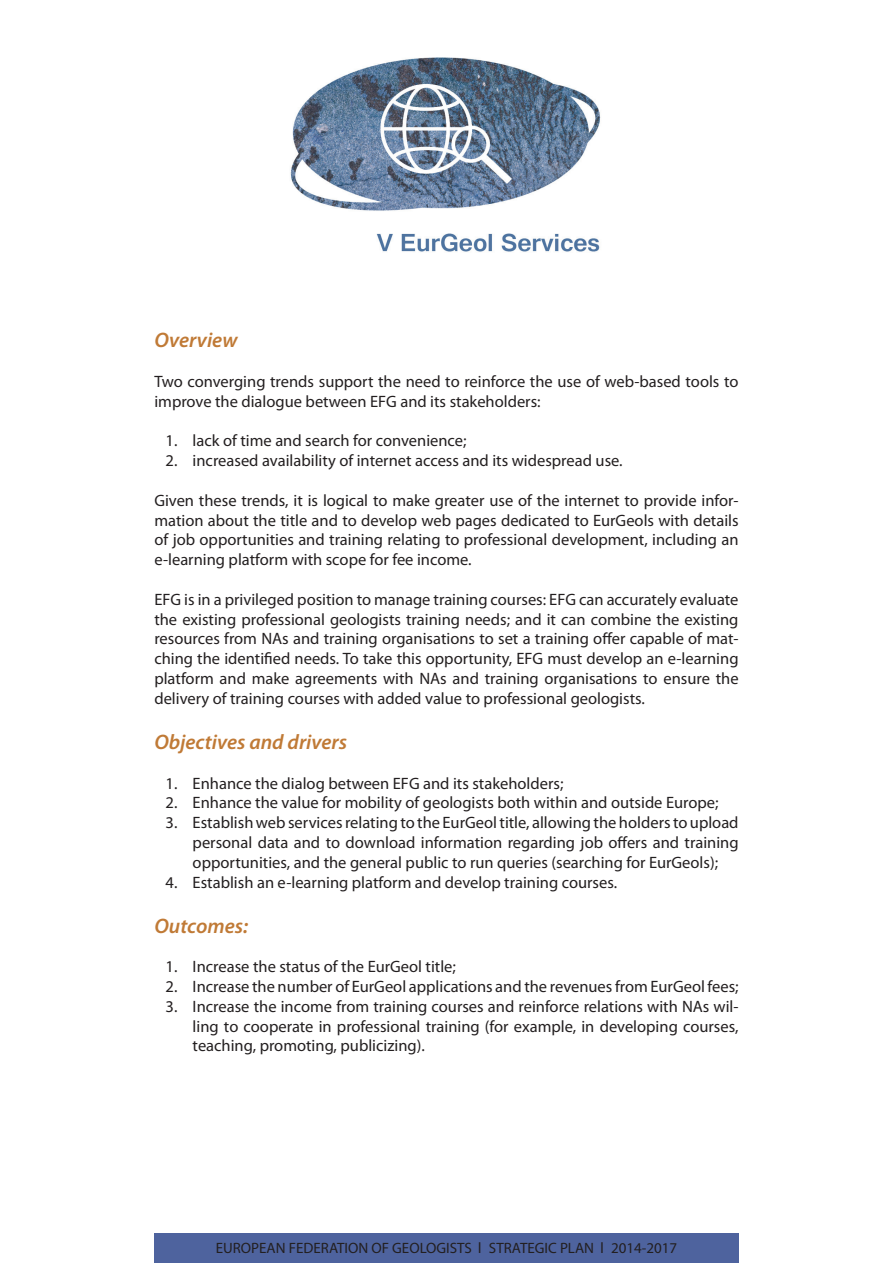
<style>
.page{position:relative;width:893px;height:1263px;background:#fff}
.page>*{position:absolute;margin:0;border:0;box-sizing:border-box;transform-origin:0 0}
.t1{font:italic 600 21px "Myriad Pro";color:#c07a36}
.t2{font:16.5px/19.8px "Myriad Pro";color:#231f20;text-align:justify}
.t3{font:15px "Myriad Pro";color:#231f20}
.s1{font-family:"Arial"}
</style>
<div class="page">
<div style="left:154px;top:1233px;width:585px;height:30px;background:#4e639e"></div>
<img style="left:290px;top:57px;width:311px;height:195px">
<p class="t1" style="left:154px;top:327px;width:85px">Overview</p>
<p class="t2" style="left:154px;top:371px;width:586px">Two converging trends support the need to reinforce the use of web-based tools to improve the dialogue between EFG and its stakeholders:</p>
<p class="t2" style="left:166px;top:431px;width:302px">1. lack of time and search for convenience;</p>
<p class="t2" style="left:166px;top:451px;width:459px">2. increased availability of internet access and its widespread use.</p>
<p class="t2" style="left:154px;top:490px;width:586px">Given these trends, it is logical to make greater use of the internet to provide infor&shy;mation about the title and to develop web pages dedicated to EurGeols with details of job opportunities and training relating to professional development, including an e-learning platform with scope for fee income.</p>
<p class="t2" style="left:154px;top:589px;width:586px">EFG is in a privileged position to manage training courses: EFG can accurately evaluate the existing professional geologists training needs; and it can combine the existing resources from NAs and training organisations to set a training offer capable of mat&shy;ching the identified needs. To take this opportunity, EFG must develop an e-learning platform and make agreements with NAs and training organisations to ensure the delivery of training courses with added value to professional geologists.</p>
<p class="t1" style="left:154px;top:728px;width:194px">Objectives and drivers</p>
<p class="t2" style="left:166px;top:773px;width:399px">1. Enhance the dialog between EFG and its stakeholders;</p>
<p class="t2" style="left:166px;top:793px;width:554px">2. Enhance the value for mobility of geologists both within and outside Europe;</p>
<p class="t2" style="left:193px;top:812px;width:547px;text-indent:-27px">3. Establish web services relating to the EurGeol title, allowing the holders to upload personal data and to download information regarding job offers and training opportunities, and the general public to run queries (searching for EurGeols);</p>
<p class="t2" style="left:166px;top:872px;width:453px">4. Establish an e-learning platform and develop training courses.</p>
<p class="t1" style="left:154px;top:912px;width:95px">Outcomes:</p>
<p class="t2" style="left:166px;top:956px;width:292px">1. Increase the status of the EurGeol title;</p>
<p class="t2" style="left:166px;top:976px;width:574px">2. Increase the number of EurGeol applications and the revenues from EurGeol fees;</p>
<p class="t2" style="left:193px;top:996px;width:547px;text-indent:-27px">3. Increase the income from training courses and reinforce relations with NAs wil&shy;ling to cooperate in professional training (for example, in developing courses, teaching, promoting, publicizing).</p>
<p class="t3" style="left:216px;top:1239px;width:463px">EUROPEAN FEDERATION OF GEOLOGISTS <span class="s1">l</span> STRATEGIC PLAN <span class="s1">l</span> 2014-2017</p>
</div>
